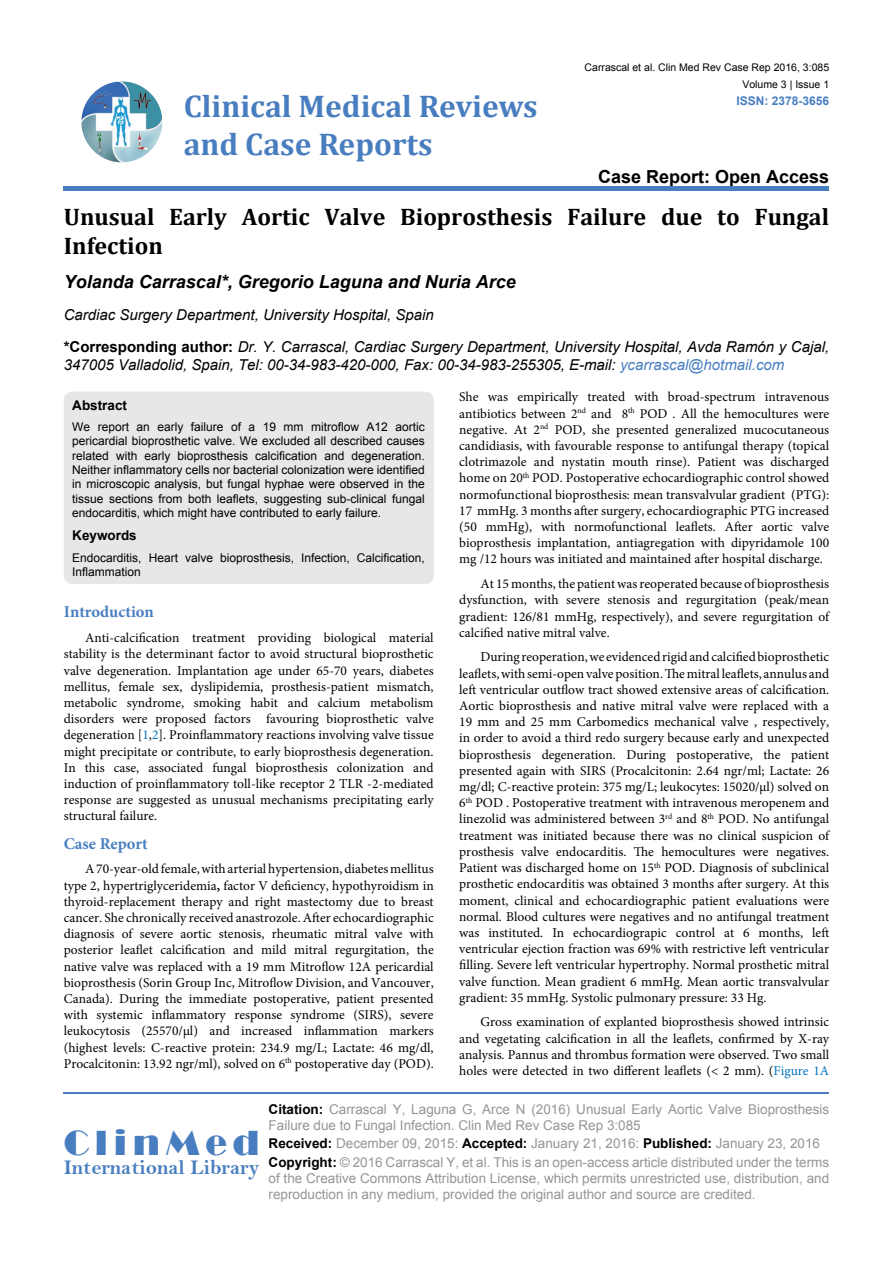
<style>
.page{position:relative;width:893px;height:1263px;background:#fff}
.page>*{position:absolute;margin:0;border:0;box-sizing:border-box;transform-origin:0 0}
.t1{font:36px "Broadway";letter-spacing:.16em;color:#487ec0}
.t2{font:700 31.5px/37.8px "Cambria";color:#487ec0}
.t3{font:700 24px/28.8px "Cambria";color:#000}
.t4{font:21px "Bell MT Bold";color:#487ec0}
.t5{font:italic 700 18px "Arial";color:#000}
.t6{font:700 18px "Arial";color:#000}
.t7{font:700 16.5px "Minion Pro";color:#487ec0}
.t8{font:italic 15px/32.2px "Arial";color:#000}
.t9{font:13.5px/16.2px "Minion Pro";color:#000;text-align:justify}
.t10{font:13.5px/16.2px "Arial";color:#939598}
.t11{font:700 13.5px "Arial";color:#000}
.t12{font:12px/14.4px "Arial";color:#000;text-align:justify}
.t13{font:700 12px "Arial";color:#487ec0}
.t14{font:10.5px "Arial";color:#000}
.s1{font-weight:700;font-style:normal}
.s2{color:#487ec0}
.s3{color:#0072bc}
.s4{font-weight:700}
.s5{font-weight:700;color:#000}
</style>
<div class="page">
<img style="left:81px;top:81px;width:81px;height:81px;border-radius:41px">
<div style="left:64px;top:186px;width:765px;height:5px;background:#487ec0"></div>
<hr style="left:64px;top:1092px;width:765px;height:2px;background:#487ec0">
<div style="left:64px;top:392px;width:370px;height:192px;background:#e6e7e8;border-radius:9px"></div>
<h2 class="t2" style="left:184px;top:86px;width:355px">Clinical Medical Reviews and Case Reports</h2>
<p class="t14" style="left:585px;top:61px;width:246px">Carrascal et al. Clin Med Rev Case Rep 2016, 3:085</p>
<p class="t13" style="left:736px;top:92px;width:94px">ISSN: 2378-3656</p>
<p class="t14" style="left:742px;top:77px;width:88px">Volume 3 | Issue 1</p>
<h3 class="t6" style="left:598px;top:164px;width:233px">Case Report: Open Access</h3>
<h3 class="t3" style="left:64px;top:201px;width:767px">Unusual Early Aortic Valve Bioprosthesis Failure due to Fungal<br>Infection</h3>
<h3 class="t5" style="left:64px;top:270px;width:454px">Yolanda Carrascal*, Gregorio Laguna and Nuria Arce</h3>
<p class="t8" style="left:64px;top:299px;width:767px">Cardiac Surgery Department, University Hospital, Spain<br><span class="s1">*Corresponding author:</span> Dr. Y. Carrascal, Cardiac Surgery Department, University Hospital, Avda Ramón y Cajal,</p>
<p class="t8" style="left:64px;top:349px;width:722px">347005 Valladolid, Spain, Tel: 00-34-983-420-000, Fax: 00-34-983-255305, E-mail: <span class="s2">ycarrascal@hotmail.com</span></p>
<p class="t9" style="left:459px;top:389px;width:371px">She was empirically treated with broad-spectrum intravenous antibiotics between 2<sup>nd</sup> and 8<sup>th</sup> POD . All the hemocultures were negative. At 2<sup>nd</sup> POD, she presented generalized mucocutaneous candidiasis, with favourable response to antifungal therapy (topical clotrimazole and nystatin mouth rinse). Patient was discharged home on 20<sup>th</sup> POD. Postoperative echocardiographic control showed normofunctional bioprosthesis: mean transvalvular gradient (PTG):<br>17 mmHg. 3 months after surgery, echocardiographic PTG increased (50 mmHg), with normofunctional leaflets. After aortic valve bioprosthesis implantation, antiagregation with dipyridamole 100 mg /12 hours was initiated and maintained after hospital discharge.</p>
<p class="t9" style="left:459px;top:576px;width:371px;text-indent:21px">At 15 months, the patient was reoperated because of bioprosthesis dysfunction, with severe stenosis and regurgitation (peak/mean gradient: 126/81 mmHg, respectively), and severe regurgitation of calcified native mitral valve.</p>
<p class="t9" style="left:459px;top:649px;width:371px;text-indent:21px">During reoperation, we evidenced rigid and calcified bioprosthetic leaflets, with semi-open valve position. The mitral leaflets, annulus and left ventricular outflow tract showed extensive areas of calcification.<br>Aortic bioprosthesis and native mitral valve were replaced with a 19 mm and 25 mm Carbomedics mechanical valve , respectively, in order to avoid a third redo surgery because early and unexpected bioprosthesis degeneration. During postoperative, the patient presented again with SIRS (Procalcitonin: 2.64 ngr/ml; Lactate: 26 mg/dl; C-reactive protein: 375 mg/L; leukocytes: 15020/µl) solved on 6<sup>th</sup> POD . Postoperative treatment with intravenous meropenem and linezolid was administered between 3<sup>rd</sup> and 8<sup>th</sup> POD. No antifungal treatment was initiated because there was no clinical suspicion of prosthesis valve endocarditis. The hemocultures were negatives.<br>Patient was discharged home on 15<sup>th</sup> POD. Diagnosis of subclinical prosthetic endocarditis was obtained 3 months after surgery. At this moment, clinical and echocardiographic patient evaluations were normal. Blood cultures were negatives and no antifungal treatment was instituted. In echocardiograpic control at 6 months, left ventricular ejection fraction was 69% with restrictive left ventricular filling. Severe left ventricular hypertrophy. Normal prosthetic mitral valve function. Mean gradient 6 mmHg. Mean aortic transvalvular gradient: 35 mmHg. Systolic pulmonary pressure: 33 Hg.</p>
<p class="t9" style="left:459px;top:1014px;width:371px;text-indent:21px">Gross examination of explanted bioprosthesis showed intrinsic and vegetating calcification in all the leaflets, confirmed by X-ray analysis. Pannus and thrombus formation were observed. Two small holes were detected in two different leaflets (&lt; 2 mm). (<span class="s3">Figure 1A</span></p>
<p class="t11" style="left:72px;top:396px;width:56px">Abstract</p>
<p class="t12" style="left:72px;top:419px;width:354px">We report an early failure of a 19 mm mitroflow A12 aortic pericardial bioprosthetic valve. We excluded all described causes related with early bioprosthesis calcification and degeneration.<br>Neither inflammatory cells nor bacterial colonization were identified in microscopic analysis, but fungal hyphae were observed in the tissue sections from both leaflets, suggesting sub-clinical fungal endocarditis, which might have contributed to early failure.</p>
<p class="t11" style="left:72px;top:526px;width:66px">Keywords</p>
<p class="t12" style="left:72px;top:551px;width:354px;line-height:13.5px">Endocarditis, Heart valve bioprosthesis, Infection, Calcification,<br>Inflammation</p>
<p class="t7" style="left:64px;top:600px;width:92px">Introduction</p>
<p class="t9" style="left:64px;top:630px;width:371px;text-indent:21px">Anti-calcification treatment providing biological material stability is the determinant factor to avoid structural bioprosthetic valve degeneration. Implantation age under 65-70 years, diabetes mellitus, female sex, dyslipidemia, prosthesis-patient mismatch, metabolic syndrome, smoking habit and calcium metabolism disorders were proposed factors favouring bioprosthetic valve degeneration [<span class="s3">1</span>,<span class="s3">2</span>]. Proinflammatory reactions involving valve tissue might precipitate or contribute, to early bioprosthesis degeneration.<br>In this case, associated fungal bioprosthesis colonization and induction of proinflammatory toll-like receptor 2 TLR -2-mediated response are suggested as unusual mechanisms precipitating early structural failure.</p>
<p class="t7" style="left:64px;top:832px;width:85px">Case Report</p>
<p class="t9" style="left:64px;top:861px;width:371px;text-indent:21px">A 70-year-old female, with arterial hypertension, diabetes mellitus type 2, hypertriglyceridemia<span class="s4">,</span> factor V deficiency, hypothyroidism in thyroid-replacement therapy and right mastectomy due to breast cancer. She chronically received anastrozole. After echocardiographic diagnosis of severe aortic stenosis, rheumatic mitral valve with posterior leaflet calcification and mild mitral regurgitation, the native valve was replaced with a 19 mm Mitroflow 12A pericardial bioprosthesis (Sorin Group Inc, Mitroflow Division, and Vancouver, Canada). During the immediate postoperative, patient presented with systemic inflammatory response syndrome (SIRS), severe leukocytosis (25570/µl) and increased inflammation markers (highest levels: C-reactive protein: 234.9 mg/L; Lactate: 46 mg/dl, Procalcitonin: 13.92 ngr/ml), solved on 6<sup>th</sup> postoperative day (POD).</p>
<h1 class="t1" style="left:64px;top:1122px;width:197px">ClinMed</h1>
<h3 class="t4" style="left:64px;top:1155px;width:197px">International Library</h3>
<p class="t10" style="left:269px;top:1101px;width:562px"><span class="s5">Citation:</span> Carrascal Y, Laguna G, Arce N (2016) Unusual Early Aortic Valve Bioprosthesis<br>Failure due to Fungal Infection. Clin Med Rev Case Rep 3:085</p>
<p class="t10" style="left:269px;top:1134px;width:562px;line-height:18.3px"><span class="s5">Received:</span> December 09, 2015: <span class="s5">Accepted:</span> January 21, 2016: <span class="s5">Published:</span> January 23, 2016<br><span class="s5">Copyright:</span> © 2016 Carrascal Y, et al. This is an open-access article distributed under the terms</p>
<p class="t10" style="left:269px;top:1170px;width:562px">of the Creative Commons Attribution License, which permits unrestricted use, distribution, and reproduction in any medium, provided the original author and source are credited.</p>
</div>
